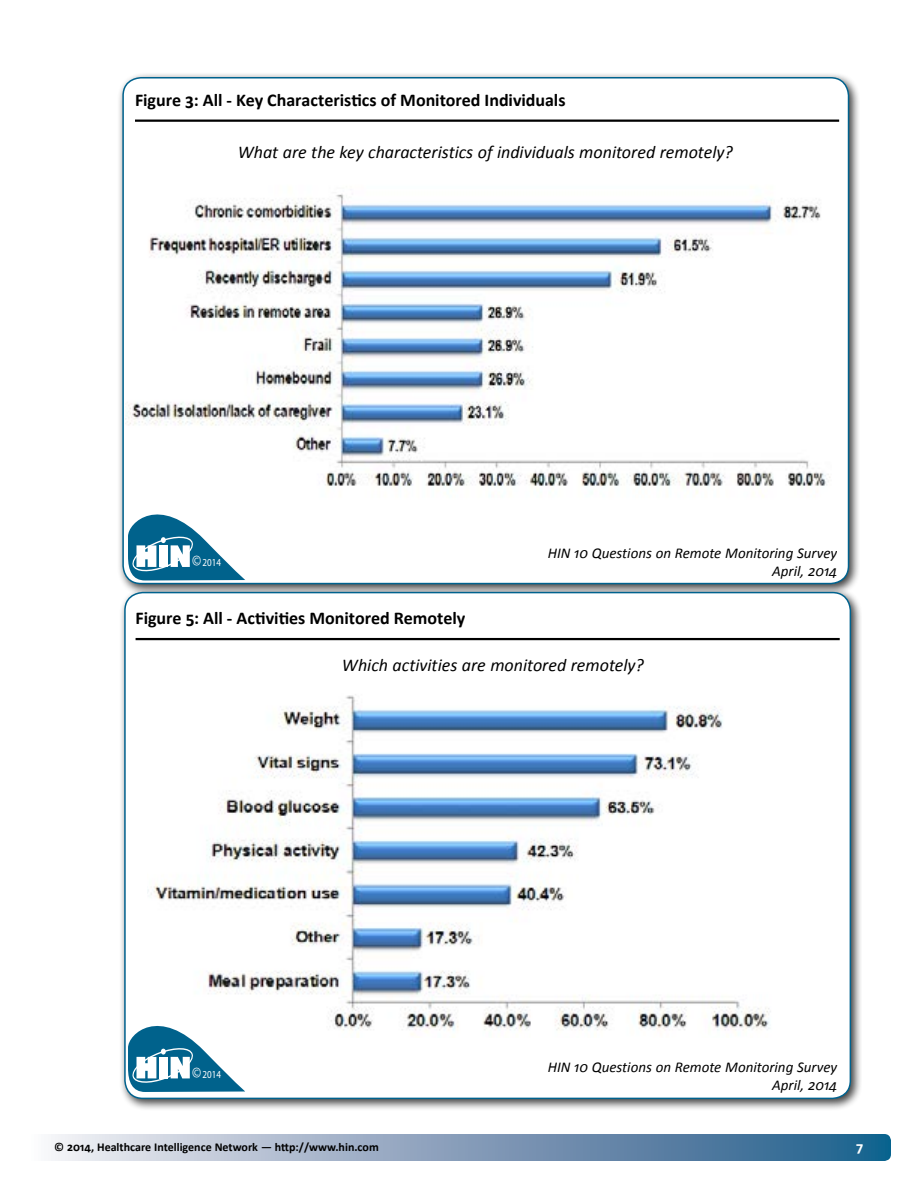
<style>
.page{position:relative;width:918px;height:1188px;background:#fff}
.page>*{position:absolute;margin:0;border:0;box-sizing:border-box;transform-origin:0 0}
.t1{font:italic 18px "Calibri";color:#000}
.t2{font:700 18px "Calibri";color:#000}
.t3{font:italic 15px/18px "Calibri";color:#000;text-align:right}
.t4{font:700 15px "Calibri";color:#fff}
.t5{font:700 12px "Calibri";color:#000}
.t6{font:10.65px "Myriad Pro";color:#fff;scale:.84 1}
.s1{font-size:16.05px}
</style>
<div class="page">
<div style="left:27px;top:1134px;width:864px;height:27px;background:linear-gradient(to right,#f7eef4,#1b5887);border-radius:7px"></div>
<div style="left:118px;top:72px;width:742px;height:524px;background:#000;opacity:.75"></div>
<div style="left:123px;top:78px;width:726px;height:506px;background:#fff;border-radius:18px"></div>
<img style="left:126px;top:194px;width:704px;height:303px">
<div style="left:119px;top:587px;width:743px;height:524px;background:#000;opacity:.75"></div>
<div style="left:125px;top:593px;width:725px;height:505px;background:#fff;border-radius:18px"></div>
<img style="left:147px;top:695px;width:624px;height:341px">
<hr style="left:135px;top:120px;width:704px;height:2px;background:#000">
<hr style="left:136px;top:638px;width:704px;height:2px;background:#000">
<svg style="left:128px;top:1026px;width:117px;height:66px"></svg>
<svg style="left:128px;top:514px;width:117px;height:66px"></svg>
<p class="t2" style="left:135px;top:89px;width:432px">Figure 3: All - Key Characteristics of Monitored Individuals</p>
<p class="t1" style="left:238px;top:141px;width:497px">What are the key characteristics of individuals monitored remotely?</p>
<p class="t6" style="left:192px;top:556px;width:36px"><span class="s1">©</span>2014</p>
<p class="t3" style="left:548px;top:543px;width:291px">HIN 10 Questions on Remote Monitoring Survey<br>April, 2014</p>
<p class="t2" style="left:136px;top:607px;width:331px">Figure 5: All - Activities Monitored Remotely</p>
<p class="t1" style="left:342px;top:654px;width:304px">Which activities are monitored remotely?</p>
<p class="t6" style="left:192px;top:1067px;width:36px"><span class="s1">©</span>2014</p>
<p class="t3" style="left:548px;top:1057px;width:291px">HIN 10 Questions on Remote Monitoring Survey<br>April, 2014</p>
<p class="t5" style="left:54px;top:1139px;width:326px">© 2014, Healthcare Intelligence Network — http://www.hin.com</p>
<p class="t4" style="left:856px;top:1138px;width:9px">7</p>
</div>
